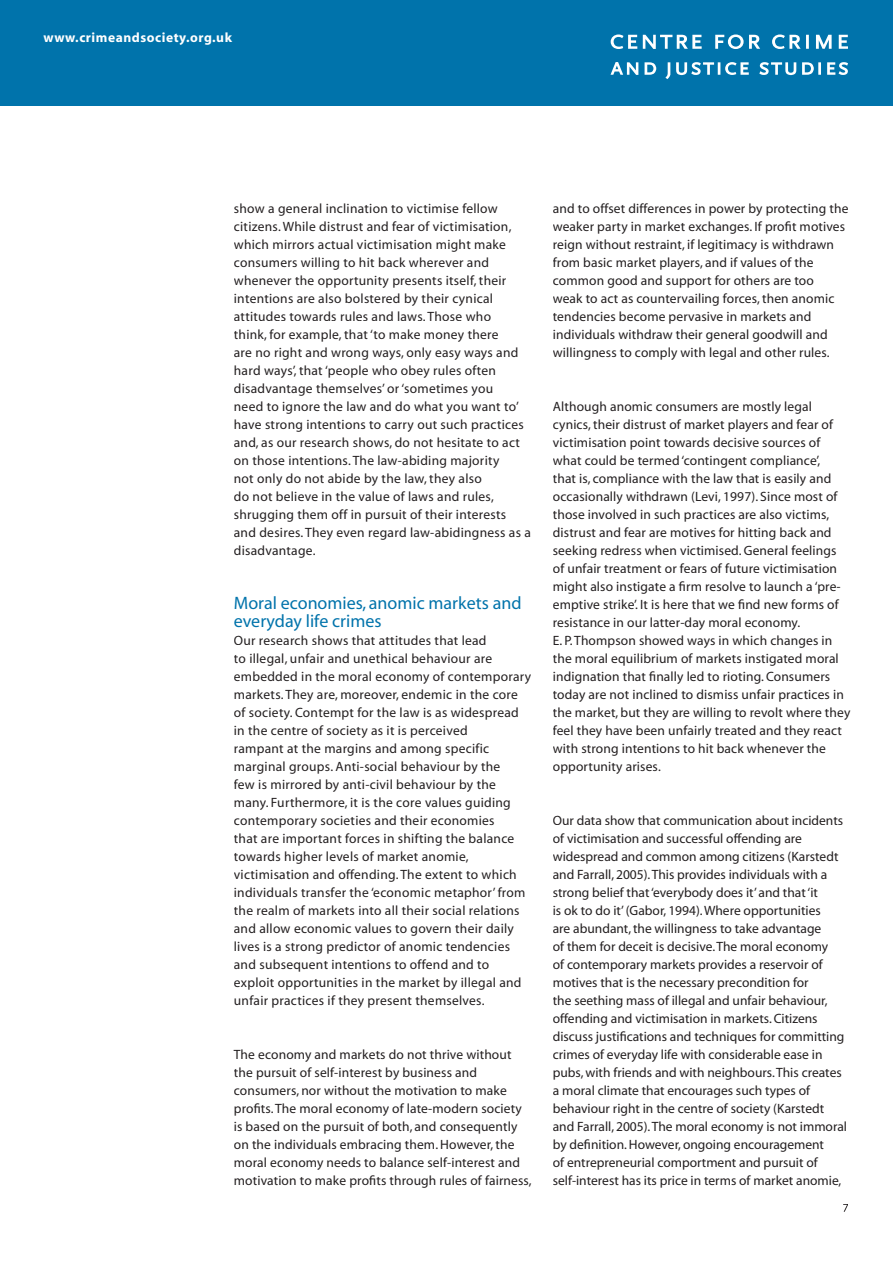
<style>
.page{position:relative;width:893px;height:1263px;background:#fff}
.page>*{position:absolute;margin:0;border:0;box-sizing:border-box;transform-origin:0 0}
.t1{font:18px/18px "Myriad";color:#0073ab}
.t2{font:13.5px/18px "Myriad";letter-spacing:.01em;color:#231f20}
.t3{font:700 13.5px "Myriad";letter-spacing:.04em;color:#fff}
</style>
<div class="page">
<div style="left:0;top:0;width:893px;height:106px;background:#0073ab"></div>
<svg style="left:610px;top:62px;width:28px;height:13px"></svg>
<svg style="left:645px;top:62px;width:11px;height:13px"></svg>
<svg style="left:665px;top:62px;width:5px;height:17px"></svg>
<svg style="left:676px;top:62px;width:73px;height:13px"></svg>
<svg style="left:759px;top:62px;width:37px;height:13px"></svg>
<svg style="left:802px;top:62px;width:19px;height:13px"></svg>
<svg style="left:827px;top:62px;width:21px;height:13px"></svg>
<svg style="left:611px;top:34px;width:26px;height:15px"></svg>
<svg style="left:643px;top:35px;width:59px;height:14px"></svg>
<svg style="left:715px;top:34px;width:45px;height:15px"></svg>
<svg style="left:772px;top:34px;width:37px;height:15px"></svg>
<svg style="left:816px;top:35px;width:16px;height:14px"></svg>
<svg style="left:839px;top:35px;width:9px;height:14px"></svg>
<svg style="left:843px;top:1204px;width:5px;height:8px"></svg>
<p class="t3" style="left:44px;top:31px;width:190px">www.crimeandsociety.org.uk</p>
<p class="t2" style="left:234px;top:200px;width:299px">show a general inclination to victimise fellow citizens. While distrust and fear of victimisation, which mirrors actual victimisation might make consumers willing to hit back wherever and whenever the opportunity presents itself, their intentions are also bolstered by their cynical attitudes towards rules and laws. Those who<br>think, for example, that ‘to make money there<br>are no right and wrong ways, only easy ways and hard ways’, that ‘people who obey rules often disadvantage themselves’ or ‘sometimes you<br>need to ignore the law and do what you want to’ have strong intentions to carry out such practices and, as our research shows, do not hesitate to act on those intentions. The law-abiding majority<br>not only do not abide by the law, they also<br>do not believe in the value of laws and rules, shrugging them off in pursuit of their interests and desires. They even regard law-abidingness as a disadvantage.</p>
<h1 class="t1" style="left:234px;top:594px;width:289px">Moral economies, anomic markets and everyday life crimes</h1>
<p class="t2" style="left:234px;top:632px;width:299px">Our research shows that attitudes that lead<br>to illegal, unfair and unethical behaviour are embedded in the moral economy of contemporary markets. They are, moreover, endemic in the core of society. Contempt for the law is as widespread in the centre of society as it is perceived<br>rampant at the margins and among specific marginal groups. Anti-social behaviour by the<br>few is mirrored by anti-civil behaviour by the many. Furthermore, it is the core values guiding contemporary societies and their economies<br>that are important forces in shifting the balance towards higher levels of market anomie, victimisation and offending. The extent to which individuals transfer the ‘economic metaphor’ from the realm of markets into all their social relations and allow economic values to govern their daily lives is a strong predictor of anomic tendencies and subsequent intentions to offend and to exploit opportunities in the market by illegal and unfair practices if they present themselves.</p>
<p class="t2" style="left:234px;top:1046px;width:299px">The economy and markets do not thrive without the pursuit of self-interest by business and consumers, nor without the motivation to make profits. The moral economy of late-modern society is based on the pursuit of both, and consequently on the individuals embracing them. However, the moral economy needs to balance self-interest and motivation to make profits through rules of fairness,</p>
<p class="t2" style="left:553px;top:200px;width:297px">and to offset differences in power by protecting the weaker party in market exchanges. If profit motives reign without restraint, if legitimacy is withdrawn from basic market players, and if values of the common good and support for others are too<br>weak to act as countervailing forces, then anomic tendencies become pervasive in markets and individuals withdraw their general goodwill and willingness to comply with legal and other rules.</p>
<p class="t2" style="left:553px;top:398px;width:299px">Although anomic consumers are mostly legal cynics, their distrust of market players and fear of victimisation point towards decisive sources of what could be termed ‘contingent compliance’,<br>that is, compliance with the law that is easily and occasionally withdrawn (Levi, 1997). Since most of those involved in such practices are also victims, distrust and fear are motives for hitting back and seeking redress when victimised. General feelings of unfair treatment or fears of future victimisation might also instigate a firm resolve to launch a ‘pre&shy;emptive strike’. It is here that we find new forms of resistance in our latter-day moral economy.<br>E. P. Thompson showed ways in which changes in the moral equilibrium of markets instigated moral indignation that finally led to rioting. Consumers today are not inclined to dismiss unfair practices in the market, but they are willing to revolt where they feel they have been unfairly treated and they react with strong intentions to hit back whenever the opportunity arises.</p>
<p class="t2" style="left:553px;top:812px;width:296px">Our data show that communication about incidents of victimisation and successful offending are widespread and common among citizens (Karstedt and Farrall, 2005). This provides individuals with a strong belief that ‘everybody does it’ and that ‘it<br>is ok to do it’ (Gabor, 1994). Where opportunities<br>are abundant, the willingness to take advantage<br>of them for deceit is decisive. The moral economy<br>of contemporary markets provides a reservoir of motives that is the necessary precondition for<br>the seething mass of illegal and unfair behaviour, offending and victimisation in markets. Citizens discuss justifications and techniques for committing crimes of everyday life with considerable ease in pubs, with friends and with neighbours. This creates a moral climate that encourages such types of behaviour right in the centre of society (Karstedt and Farrall, 2005). The moral economy is not immoral by definition. However, ongoing encouragement<br>of entrepreneurial comportment and pursuit of self-interest has its price in terms of market anomie,</p>
</div>
